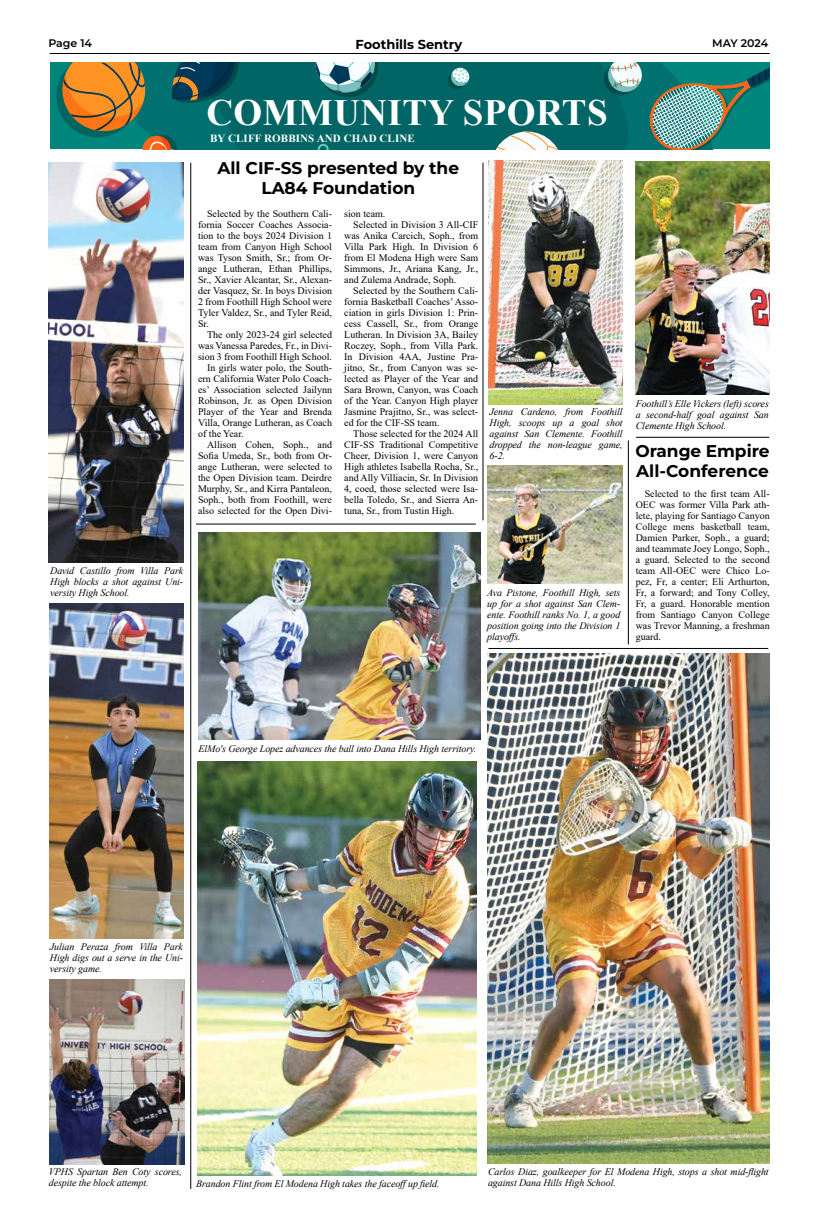
<style>
.page{position:relative;width:819px;height:1224px;background:#fff}
.page>*{position:absolute;margin:0;border:0;box-sizing:border-box;transform-origin:0 0}
.t1{font:700 37px "Times New Roman";letter-spacing:.01em;color:#fff}
.t2{font:700 17px/20px "Montserrat";color:#000}
.t3{font:700 13px "Montserrat";color:#000}
.t4{font:700 11px "Times New Roman";letter-spacing:.01em;color:#fff}
.t5{font:600 11px "Montserrat";color:#000}
.t6{font:10px/11px "Times New Roman";color:#000;text-align:justify}
.t7{font:italic 10px/11px "Times New Roman";letter-spacing:-.01em;color:#000;text-align:justify}
</style>
<div class="page">
<hr style="left:50px;top:53px;width:720px;height:1px;background:#000">
<svg style="left:56px;top:63px;width:714px;height:86px;background:#28756b"></svg>
<img style="left:489px;top:160px;width:134px;height:245px">
<img style="left:488px;top:465px;width:134px;height:119px">
<img style="left:635px;top:162px;width:135px;height:233px">
<img style="left:198px;top:762px;width:279px;height:413px">
<img style="left:487px;top:653px;width:283px;height:511px">
<img style="left:198px;top:532px;width:283px;height:207px">
<img style="left:49px;top:163px;width:134px;height:400px">
<img style="left:49px;top:604px;width:135px;height:335px">
<img style="left:50px;top:979px;width:134px;height:186px">
<hr style="left:191px;top:163px;width:1px;height:1026px;background:#000">
<hr style="left:483px;top:163px;width:1px;height:357px;background:#000">
<hr style="left:628px;top:441px;width:1px;height:203px;background:#000">
<hr style="left:196px;top:524px;width:280px;height:1px;background:#000">
<hr style="left:636px;top:437px;width:133px;height:1px;background:#000">
<hr style="left:488px;top:648px;width:280px;height:1px;background:#000">
<p class="t5" style="left:48px;top:35px;width:45px">Page 14</p>
<h3 class="t3" style="left:356px;top:35px;width:108px">Foothills Sentry</h3>
<p class="t5" style="left:712px;top:35px;width:58px">MAY 2024</p>
<h1 class="t1" style="left:206px;top:92px;width:403px">COMMUNITY SPORTS</h1>
<p class="t4" style="left:210px;top:132px;width:206px">BY CLIFF ROBBINS AND CHAD CLINE</p>
<p class="t7" style="left:50px;top:565px;width:135px">David Castillo from Villa Park High blocks a shot against Uni&shy;versity High School.</p>
<h2 class="t2" style="left:217px;top:157px;width:243px;text-align:center">All CIF-SS presented by the<br>LA84 Foundation</h2>
<p class="t6" style="left:198px;top:208px;width:135px;text-indent:9px">Selected by the Southern Cali&shy;fornia Soccer Coaches Associa&shy;tion to the boys 2024 Division 1 team from Canyon High School was Tyson Smith, Sr.; from Or&shy;ange Lutheran, Ethan Phillips, Sr., Xavier Alcantar, Sr., Alexan&shy;der Vasquez, Sr. In boys Division 2 from Foothill High School were Tyler Valdez, Sr., and Tyler Reid, Sr.</p>
<p class="t6" style="left:207px;top:329px;width:126px">The only 2023-24 girl selected</p>
<p class="t6" style="left:198px;top:340px;width:135px">was Vanessa Paredes, Fr., in Divi-</p>
<p class="t6" style="left:198px;top:351px;width:135px">sion 3 from Foothill High School.</p>
<p class="t6" style="left:207px;top:362px;width:126px">In girls water polo, the South-</p>
<p class="t6" style="left:198px;top:373px;width:135px">ern California Water Polo Coach-</p>
<p class="t6" style="left:198px;top:384px;width:135px">es’ Association selected Jailynn</p>
<p class="t6" style="left:198px;top:395px;width:135px">Robinson, Jr. as Open Division</p>
<p class="t6" style="left:198px;top:406px;width:135px">Player of the Year and Brenda</p>
<p class="t6" style="left:198px;top:417px;width:135px">Villa, Orange Lutheran, as Coach</p>
<p class="t6" style="left:198px;top:428px;width:47px">of the Year.</p>
<p class="t6" style="left:207px;top:439px;width:126px">Allison Cohen, Soph., and</p>
<p class="t6" style="left:198px;top:450px;width:135px">Sofia Umeda, Sr., both from Or-</p>
<p class="t6" style="left:198px;top:461px;width:135px">ange Lutheran, were selected to</p>
<p class="t6" style="left:198px;top:472px;width:135px">the Open Division team. Deirdre</p>
<p class="t6" style="left:198px;top:483px;width:135px">Murphy, Sr., and Kirra Pantaleon,</p>
<p class="t6" style="left:198px;top:494px;width:135px">Soph., both from Foothill, were</p>
<p class="t6" style="left:198px;top:505px;width:135px">also selected for the Open Divi-</p>
<p class="t6" style="left:344px;top:208px;width:43px">sion team.</p>
<p class="t6" style="left:353px;top:219px;width:126px">Selected in Division 3 All-CIF</p>
<p class="t6" style="left:344px;top:230px;width:135px">was Anika Carcich, Soph., from</p>
<p class="t6" style="left:344px;top:241px;width:135px">Villa Park High. In Division 6</p>
<p class="t6" style="left:344px;top:252px;width:135px">from El Modena High were Sam</p>
<p class="t6" style="left:344px;top:263px;width:135px">Simmons, Jr., Ariana Kang, Jr.,</p>
<p class="t6" style="left:344px;top:274px;width:113px">and Zulema Andrade, Soph.</p>
<p class="t6" style="left:353px;top:285px;width:126px">Selected by the Southern Cali-</p>
<p class="t6" style="left:344px;top:296px;width:135px">fornia Basketball Coaches’ Asso-</p>
<p class="t6" style="left:344px;top:307px;width:135px">ciation in girls Division 1: Prin-</p>
<p class="t6" style="left:344px;top:318px;width:135px">cess Cassell, Sr., from Orange</p>
<p class="t6" style="left:344px;top:329px;width:135px">Lutheran. In Division 3A, Bailey</p>
<p class="t6" style="left:344px;top:340px;width:135px">Roczey, Soph., from Villa Park.</p>
<p class="t6" style="left:344px;top:351px;width:135px">In Division 4AA, Justine Pra-</p>
<p class="t6" style="left:344px;top:362px;width:135px">jitno, Sr., from Canyon was se-</p>
<p class="t6" style="left:344px;top:373px;width:135px">lected as Player of the Year and</p>
<p class="t6" style="left:344px;top:384px;width:135px">Sara Brown, Canyon, was Coach</p>
<p class="t6" style="left:344px;top:395px;width:135px">of the Year. Canyon High player</p>
<p class="t6" style="left:344px;top:406px;width:135px">Jasmine Prajitno, Sr., was select-</p>
<p class="t6" style="left:344px;top:417px;width:97px">ed for the CIF-SS team.</p>
<p class="t6" style="left:353px;top:428px;width:126px">Those selected for the 2024 All</p>
<p class="t6" style="left:344px;top:439px;width:135px">CIF-SS Traditional Competitive</p>
<p class="t6" style="left:344px;top:450px;width:135px">Cheer, Division 1, were Canyon</p>
<p class="t6" style="left:344px;top:461px;width:135px">High athletes Isabella Rocha, Sr.,</p>
<p class="t6" style="left:344px;top:472px;width:135px">and Ally Villiacin, Sr. In Division</p>
<p class="t6" style="left:344px;top:483px;width:135px">4, coed, those selected were Isa-</p>
<p class="t6" style="left:344px;top:494px;width:135px">bella Toledo, Sr., and Sierra An-</p>
<p class="t6" style="left:344px;top:505px;width:112px">tuna, Sr., from Tustin High.</p>
<p class="t7" style="left:490px;top:406px;width:135px">Jenna Cardeno, from Foothill High, scoops up a goal shot against San Clemente. Foothill dropped the non-league game, 6-2.</p>
<p class="t7" style="left:487px;top:587px;width:135px">Ava Pistone, Foothill High, sets up for a shot against San Clem&shy;ente. Foothill ranks No. 1, a good position going into the Division 1 playoffs.</p>
<p class="t7" style="left:636px;top:398px;width:135px">Foothill’s Elle Vickers (left) scores a second-half goal against San Clemente High School.</p>
<h2 class="t2" style="left:635px;top:441px;width:136px">Orange Empire<br>All-Conference</h2>
<p class="t6" style="left:636px;top:488px;width:135px;text-indent:9px">Selected to the first team All-OEC was former Villa Park ath&shy;lete, playing for Santiago Canyon College mens basketball team, Damien Parker, Soph., a guard; and teammate Joey Longo, Soph., a guard. Selected to the second team All-OEC were Chico Lo&shy;pez, Fr, a center; Eli Arthurton, Fr, a forward; and Tony Colley, Fr, a guard. Honorable mention from Santiago Canyon College was Trevor Manning, a freshman guard.</p>
<p class="t7" style="left:198px;top:743px;width:280px">ElMo's George Lopez advances the ball into Dana Hills High territory.</p>
<p class="t7" style="left:50px;top:941px;width:135px">Julian Peraza from Villa Park High digs out a serve in the Uni&shy;versity game.</p>
<p class="t7" style="left:49px;top:1166px;width:135px">VPHS Spartan Ben Coty scores, despite the block attempt.</p>
<p class="t7" style="left:196px;top:1178px;width:245px">Brandon Flint from El Modena High takes the faceoffup field.</p>
<p class="t7" style="left:488px;top:1166px;width:282px">Carlos Diaz, goalkeeper for El Modena High, stops a shot mid-flight against Dana Hills High School.</p>
</div>
